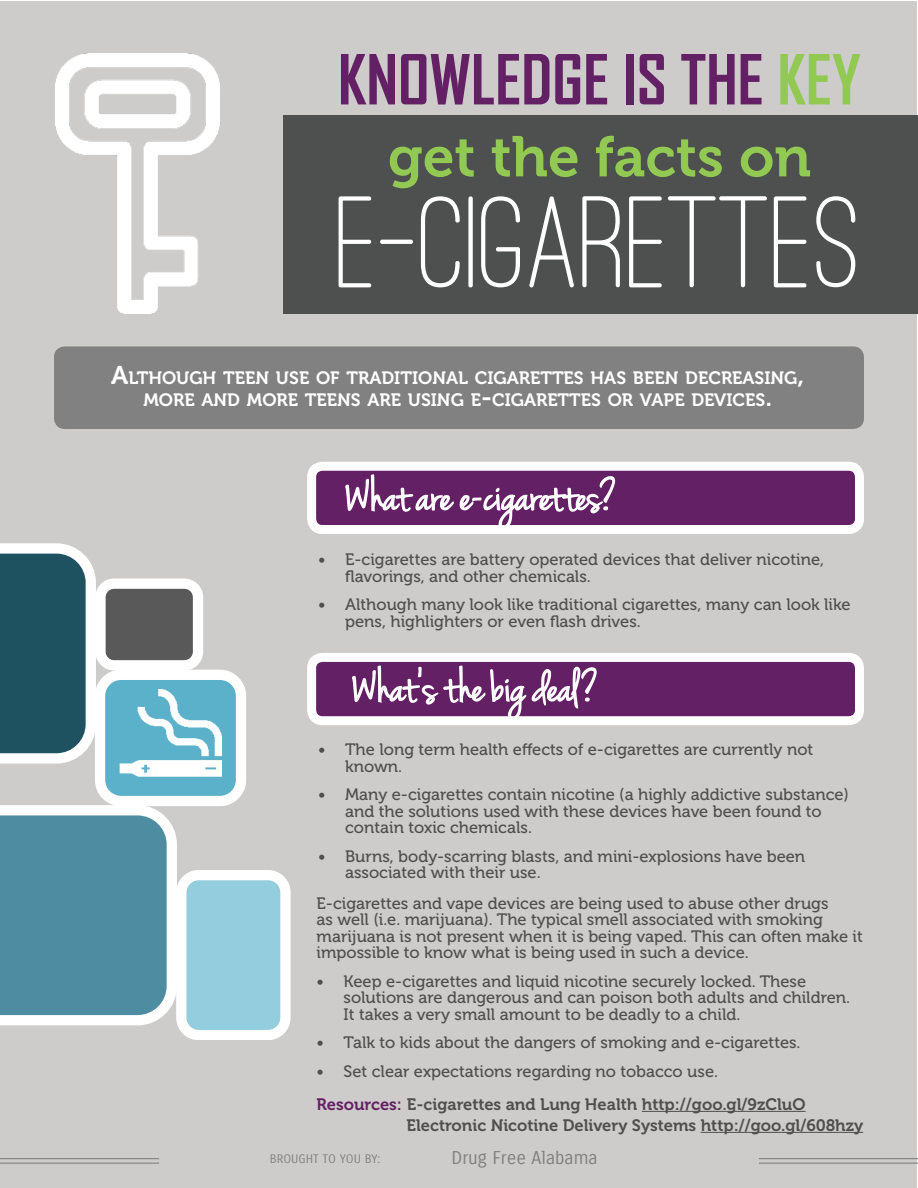
<style>
.page{position:relative;width:918px;height:1188px;background:#fff}
.page>*{position:absolute;margin:0;border:0;box-sizing:border-box;transform-origin:0 0}
.t1{font:500 135px "Ostrich Sans Rounded";color:#fff}
.t2{font:700 66px "Agency FB";color:#632064}
.t3{font:57px "Museo 700";color:#92c953}
.t4{font:48px "Jenna Sue";color:#fff}
.t5{font:18px "Carrois Gothic";color:#808180}
.t6{font:17.85px/22.5px "Museo 700";color:#fff;text-align:center}
.t7{font:16.5px/16.5px "Museo 500";color:#4e4f4e}
.t8{font:16.5px/21px "Museo 700";color:#4e4f4e}
.t9{font:12px "Carrois Gothic";color:#808180}
.s1{color:#92c953}
.s2{font-size:25.5px}
.s3{color:#632064}
</style>
<div class="page">
<div style="left:1px;top:1px;width:916px;height:1186px;background:#ceccca"></div>
<svg style="left:0;top:543px;width:96px;height:221px"></svg>
<div style="left:101px;top:584px;width:97px;height:81px;background:#595959;border-radius:14px"></div>
<div style="left:95px;top:579px;width:108px;height:91px;border:10px solid #fff;border-radius:14px"></div>
<div style="left:95px;top:670px;width:151px;height:136px;border:10px solid #fff;border-radius:21px"></div>
<svg style="left:0;top:805px;width:177px;height:220px"></svg>
<div style="left:181px;top:875px;width:104px;height:160px;background:#94cdde;border-radius:17px"></div>
<div style="left:176px;top:870px;width:114px;height:169px;border:10px solid #fff;border-radius:17px"></div>
<img style="left:107px;top:670px;width:132px;height:132px">
<div style="left:54px;top:346px;width:810px;height:83px;background:#808180;border-radius:11px"></div>
<div style="left:283px;top:116px;width:635px;height:198px;background:#4e4f4f"></div>
<img style="left:55px;top:54px;width:165px;height:260px">
<div style="left:312px;top:466px;width:548px;height:64px;background:#632064;border-radius:11px"></div>
<div style="left:307px;top:462px;width:557px;height:72px;border:9px solid #fff;border-radius:11px"></div>
<svg style="left:344px;top:465px;width:272px;height:69px"></svg>
<div style="left:312px;top:657px;width:548px;height:64px;background:#632064;border-radius:11px"></div>
<div style="left:307px;top:653px;width:557px;height:72px;border:9px solid #fff;border-radius:11px"></div>
<svg style="left:351px;top:665px;width:246px;height:61px"></svg>
<hr style="left:642px;top:1111px;width:164px;height:1px;background:#4e4f4e">
<hr style="left:701px;top:1132px;width:162px;height:1px;background:#4e4f4e">
<hr style="left:0;top:1158px;width:159px;height:1px;background:#7f8080">
<hr style="left:0;top:1163px;width:159px;height:1px;background:#7f8080">
<hr style="left:759px;top:1158px;width:159px;height:1px;background:#7f8080">
<hr style="left:759px;top:1163px;width:159px;height:1px;background:#7f8080">
<h2 class="t2" style="left:338px;top:39px;width:525px">KNOWLEDGE IS THE <span class="s1">KEY</span></h2>
<h3 class="t3" style="left:388px;top:125px;width:425px">get the facts on</h3>
<h1 class="t1" style="left:337px;top:162px;width:526px">E-CIGARETTES</h1>
<p class="t6" style="left:111px;top:367px;width:694px"><span class="s2">A</span>LTHOUGH TEEN USE OF TRADITIONAL CIGARETTES HAS BEEN DECREASING<span class="s2">,<br></span>MORE AND MORE TEENS ARE USING E<span class="s2">-</span>CIGARETTES OR VAPE DEVICES<span class="s2">.</span></p>
<h3 class="t4" style="left:346px;top:468px;width:273px">What are e-cigarettes?</h3>
<p class="t7" style="left:345px;top:552px;width:481px;text-indent:-27px">• E-cigarettes are battery operated devices that deliver nicotine, flavorings, and other chemicals.</p>
<p class="t7" style="left:345px;top:597px;width:507px;text-indent:-27px">• Although many look like traditional cigarettes, many can look like pens, highlighters or even flash drives.</p>
<h3 class="t4" style="left:352px;top:659px;width:248px">What’s the big deal?</h3>
<p class="t7" style="left:345px;top:742px;width:470px;text-indent:-27px">• The long term health effects of e-cigarettes are currently not known.</p>
<p class="t7" style="left:345px;top:787px;width:505px;text-indent:-27px">• Many e-cigarettes contain nicotine (a highly addictive substance) and the solutions used with these devices have been found to contain toxic chemicals.</p>
<p class="t7" style="left:345px;top:848px;width:462px;text-indent:-27px">• Burns, body-scarring blasts, and mini-explosions have been associated with their use.</p>
<p class="t7" style="left:317px;top:895px;width:548px">E-cigarettes and vape devices are being used to abuse other drugs<br>as well (i.e. marijuana). The typical smell associated with smoking marijuana is not present when it is being vaped. This can often make it impossible to know what is being used in such a device.</p>
<p class="t7" style="left:344px;top:973px;width:508px;text-indent:-27px">• Keep e-cigarettes and liquid nicotine securely locked. These solutions are dangerous and can poison both adults and children.<br>It takes a very small amount to be deadly to a child.</p>
<p class="t7" style="left:317px;top:1035px;width:485px">• Talk to kids about the dangers of smoking and e-cigarettes.</p>
<p class="t7" style="left:317px;top:1063px;width:403px">• Set clear expectations regarding no tobacco use.</p>
<p class="t8" style="left:407px;top:1094px;width:458px;text-indent:-90px"><span class="s3">Resources:</span> E-cigarettes and Lung Health http://goo.gl/9zCluO<br>Electronic Nicotine Delivery Systems http://goo.gl/608hzy</p>
<p class="t9" style="left:270px;top:1152px;width:112px">BROUGHT TO YOU BY:</p>
<p class="t5" style="left:451px;top:1147px;width:148px">Drug Free Alabama</p>
</div>
